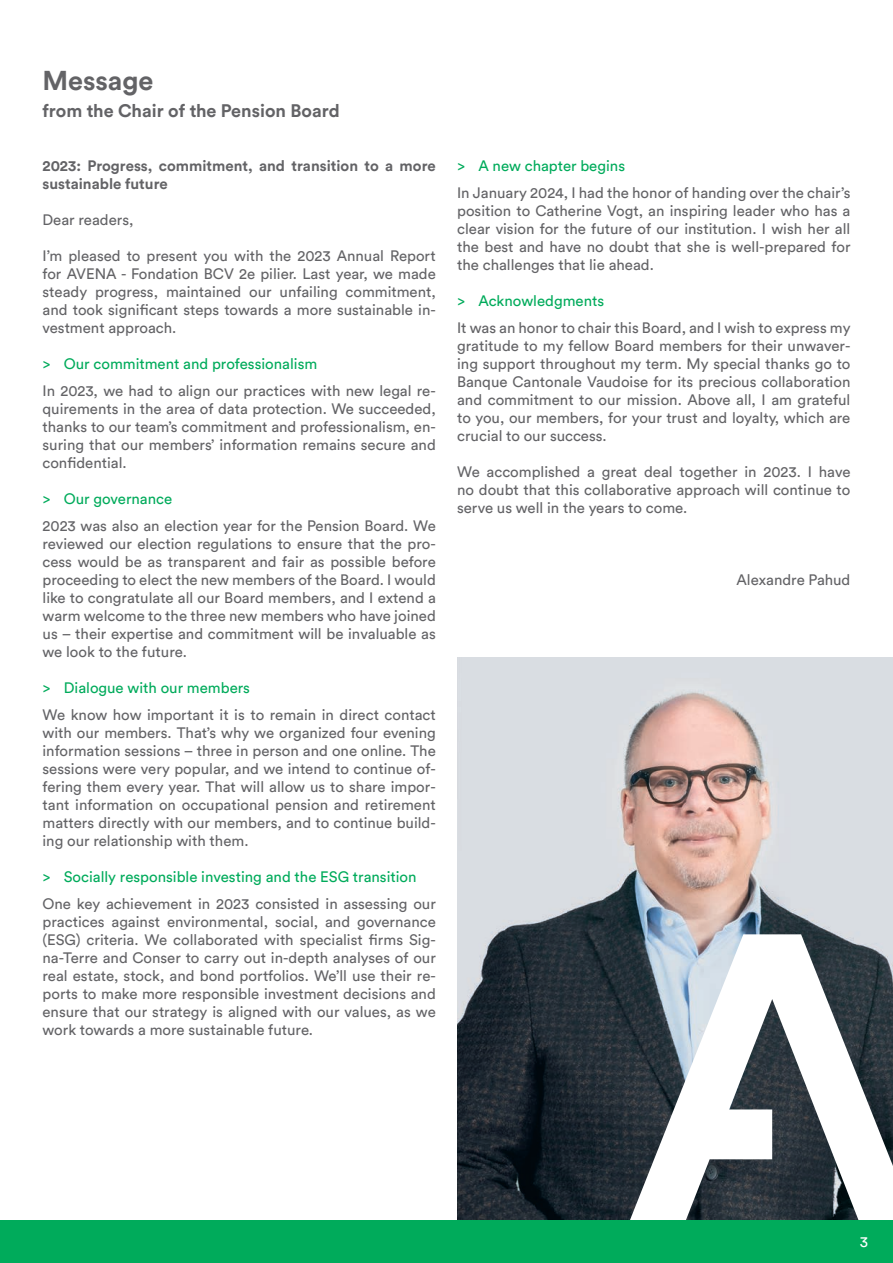
<style>
.page{position:relative;width:893px;height:1263px;background:#fff}
.page>*{position:absolute;margin:0;border:0;box-sizing:border-box;transform-origin:0 0}
.Titre{font:700 27px "Circular Std";color:#636366}
.sous-titre{font:700 18px "Circular Std";color:#636366}
.courant{font:15px/18px "Circular Std";color:#636366;text-align:justify}
.t1{font:15px "Circular Std";color:#00ab5b}
.Intro{font:700 15px/18px "Circular Std";color:#636366}
.t2{font:15px "Circular Std";color:#fff}
</style>
<div class="page">
<img style="left:457px;top:657px;width:436px;height:563px">
<svg style="left:628px;top:934px;width:265px;height:286px"></svg>
<div style="left:0;top:1220px;width:893px;height:43px;background:#00ab5b"></div>
<p class="Titre" style="left:43px;top:63px;width:112px">Message</p>
<p class="sous-titre" style="left:43px;top:99px;width:299px">from the Chair of the Pension Board</p>
<p class="Intro" style="left:43px;top:156px;width:395px">2023: Progress, commitment, and transition to a more sustainable future</p>
<p class="courant" style="left:43px;top:211px;width:93px">Dear readers,</p>
<p class="courant" style="left:43px;top:247px;width:395px">I’m pleased to present you with the 2023 Annual Report for AVENA - Fondation BCV 2e pilier. Last year, we made steady progress, maintained our unfailing commitment, and took significant steps towards a more sustainable in&shy;vestment approach.</p>
<p class="t1" style="left:64px;top:355px;width:255px">Our commitment and professionalism</p>
<p class="courant" style="left:43px;top:382px;width:395px">In 2023, we had to align our practices with new legal re&shy;quirements in the area of data protection. We succeeded, thanks to our team’s commitment and professionalism, en&shy;suring that our members’ information remains secure and confidential.</p>
<p class="t1" style="left:64px;top:490px;width:110px">Our governance</p>
<p class="courant" style="left:43px;top:517px;width:395px">2023 was also an election year for the Pension Board. We reviewed our election regulations to ensure that the pro&shy;cess would be as transparent and fair as possible before proceeding to elect the new members of the Board. I would like to congratulate all our Board members, and I extend a warm welcome to the three new members who have joined us – their expertise and commitment will be invaluable as we look to the future.</p>
<p class="t1" style="left:64px;top:679px;width:188px">Dialogue with our members</p>
<p class="courant" style="left:43px;top:706px;width:395px">We know how important it is to remain in direct contact with our members. That’s why we organized four evening information sessions – three in person and one online. The sessions were very popular, and we intend to continue of&shy;fering them every year. That will allow us to share impor&shy;tant information on occupational pension and retirement matters directly with our members, and to continue build&shy;ing our relationship with them.</p>
<p class="t1" style="left:64px;top:868px;width:354px">Socially responsible investing and the ESG transition</p>
<p class="courant" style="left:43px;top:895px;width:395px">One key achievement in 2023 consisted in assessing our practices against environmental, social, and governance (ESG) criteria. We collaborated with specialist firms Sig&shy;na-Terre and Conser to carry out in-depth analyses of our real estate, stock, and bond portfolios. We’ll use their re&shy;ports to make more responsible investment decisions and ensure that our strategy is aligned with our values, as we work towards a more sustainable future.</p>
<p class="t1" style="left:478px;top:157px;width:148px">A new chapter begins</p>
<p class="courant" style="left:457px;top:184px;width:395px">In January 2024, I had the honor of handing over the chair’s position to Catherine Vogt, an inspiring leader who has a clear vision for the future of our institution. I wish her all the best and have no doubt that she is well-prepared for the challenges that lie ahead.</p>
<p class="t1" style="left:478px;top:292px;width:127px">Acknowledgments</p>
<p class="courant" style="left:457px;top:319px;width:395px">It was an honor to chair this Board, and I wish to express my gratitude to my fellow Board members for their unwaver&shy;ing support throughout my term. My special thanks go to Banque Cantonale Vaudoise for its precious collaboration and commitment to our mission. Above all, I am grateful to you, our members, for your trust and loyalty, which are crucial to our success.</p>
<p class="courant" style="left:457px;top:463px;width:395px">We accomplished a great deal together in 2023. I have no doubt that this collaborative approach will continue to serve us well in the years to come.</p>
<p class="courant" style="left:736px;top:571px;width:115px">Alexandre Pahud</p>
<p class="t2" style="left:860px;top:1233px;width:10px">3</p>
</div>
